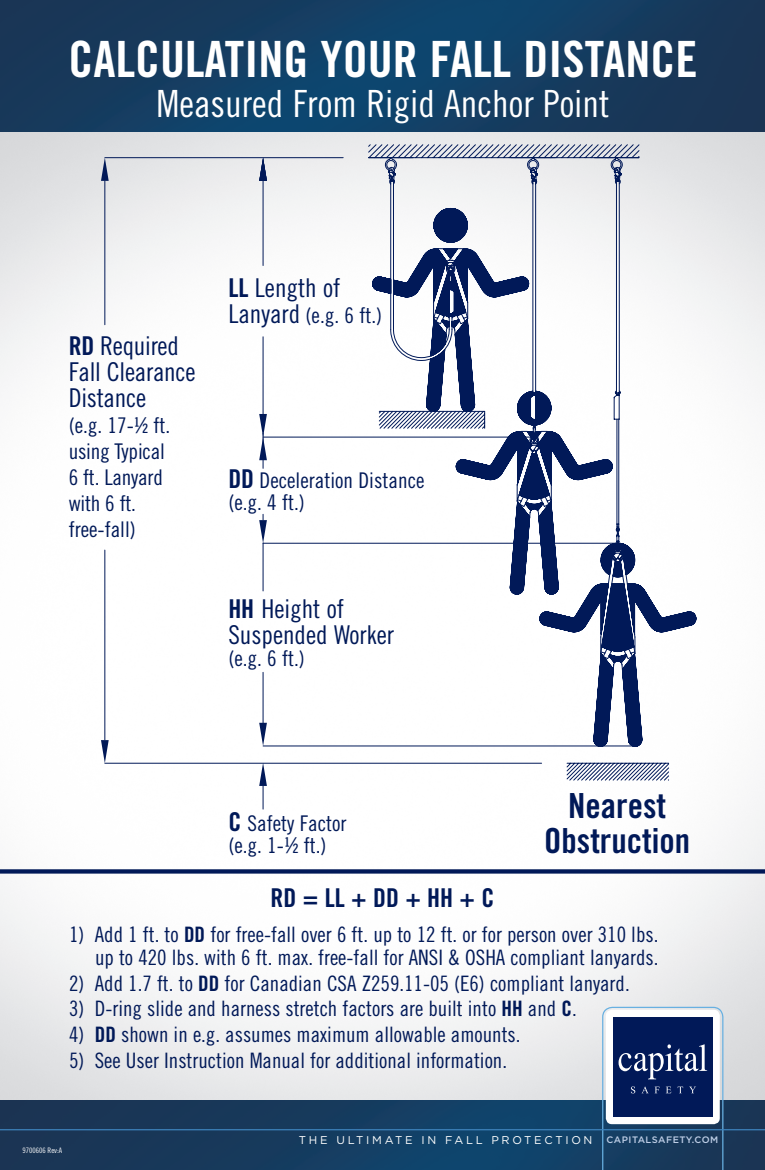
<style>
.page{position:relative;width:765px;height:1170px;background:#fff}
.page>*{position:absolute;margin:0;border:0;box-sizing:border-box;transform-origin:0 0}
.t1{font:50px "Trade Gothic LT Std Bd Cn 20";color:#fff}
.t2{font:37.5px "Trade Gothic LT Std Cn 18";color:#fff}
.t3{font:34.56px/34.6px "Trade Gothic LT Std Bd Cn 20";color:#011958;text-align:center}
.t4{font:25.94px/25.9px "Trade Gothic LT Std Cn 18";letter-spacing:-.01em;color:#011958}
.t5{font:25.94px "Trade Gothic LT Std Bd Cn 20";color:#011958}
.t6{font:21.62px "Trade Gothic LT Std Cn 18";color:#011958}
.t7{font:21.25px "Trade Gothic LT Std Cn 18";color:#011958}
.t8{font:11.25px "Gotham";letter-spacing:.24em;color:#fff}
.t9{font:500 9.38px "Gotham";letter-spacing:.05em;color:#becee6}
.t10{font:7.5px "Trade Gothic LT Std Cn 18";color:#fff}
.s1{font-family:"Trade Gothic LT Std Bd Cn 20"}
.s2{font-size:25.94px}
.s3{font-family:"Trade Gothic LT Std Bd Cn 20";font-size:25.94px}
</style>
<div class="page">
<div style="left:0;top:869px;width:765px;height:5px;background:#011958"></div>
<svg style="left:566px;top:157px;width:104px;height:624px"></svg>
<svg style="left:372px;top:158px;width:327px;height:591px"></svg>
<svg style="left:368px;top:144px;width:272px;height:434px"></svg>
<hr style="left:105px;top:763px;width:437px;height:1px;background:#011958">
<hr style="left:105px;top:157px;width:238px;height:1px;background:#011958">
<hr style="left:104px;top:550px;width:1px;height:190px;background:#011958">
<hr style="left:104px;top:181px;width:1px;height:144px;background:#011958">
<svg style="left:101px;top:740px;width:8px;height:23px"></svg>
<svg style="left:101px;top:158px;width:8px;height:23px"></svg>
<hr style="left:263px;top:437px;width:270px;height:1px;background:#011958">
<hr style="left:263px;top:543px;width:355px;height:1px;background:#011958">
<hr style="left:263px;top:433px;width:1px;height:35px;background:#011958">
<svg style="left:259px;top:514px;width:8px;height:29px"></svg>
<hr style="left:263px;top:746px;width:373px;height:1px;background:#011958">
<svg style="left:259px;top:723px;width:8px;height:23px"></svg>
<hr style="left:263px;top:181px;width:1px;height:85px;background:#011958">
<hr style="left:263px;top:672px;width:1px;height:68px;background:#011958">
<hr style="left:263px;top:337px;width:1px;height:79px;background:#011958">
<hr style="left:263px;top:543px;width:1px;height:48px;background:#011958">
<svg style="left:259px;top:158px;width:8px;height:23px"></svg>
<svg style="left:259px;top:763px;width:8px;height:46px"></svg>
<svg style="left:259px;top:414px;width:8px;height:46px"></svg>
<img style="left:0;top:0;width:765px;height:132px">
<img style="left:0;top:1100px;width:765px;height:70px">
<svg style="left:602px;top:1007px;width:121px;height:163px"></svg>
<hr style="left:0;top:1129px;width:765px;height:1px;background:#3d82bb">
<p class="t1" style="left:69px;top:28px;width:631px">CALCULATING YOUR FALL DISTANCE</p>
<p class="t2" style="left:157px;top:82px;width:455px">Measured From Rigid Anchor Point</p>
<p class="t4" style="left:69px;top:333px;width:128px"><span class="s1">RD</span> Required<br>Fall Clearance</p>
<p class="t4" style="left:69px;top:385px;width:79px">Distance</p>
<p class="t6" style="left:69px;top:413px;width:103px">(e.g. 17-½ ft.</p>
<p class="t6" style="left:69px;top:439px;width:98px">using Typical</p>
<p class="t6" style="left:69px;top:465px;width:96px">6 ft. Lanyard</p>
<p class="t6" style="left:69px;top:491px;width:69px">with 6 ft.</p>
<p class="t6" style="left:69px;top:516px;width:69px">free-fall)</p>
<p class="t4" style="left:228px;top:275px;width:114px"><span class="s1">LL</span> Length of</p>
<p class="t6" style="left:228px;top:303px;width:155px"><span class="s2">Lanyard</span> (e.g. 6 ft.)</p>
<p class="t6" style="left:228px;top:467px;width:198px"><span class="s3">DD</span> Deceleration Distance</p>
<p class="t6" style="left:228px;top:489px;width:78px">(e.g. 4 ft.)</p>
<p class="t4" style="left:228px;top:596px;width:117px"><span class="s1">HH</span> Height of</p>
<p class="t4" style="left:228px;top:621px;width:167px">Suspended Worker</p>
<p class="t6" style="left:228px;top:645px;width:78px">(e.g. 6 ft.)</p>
<p class="t6" style="left:228px;top:810px;width:120px"><span class="s3">C</span> Safety Factor</p>
<p class="t6" style="left:228px;top:832px;width:100px">(e.g. 1-½ ft.)</p>
<p class="t3" style="left:544px;top:788px;width:147px">Nearest<br>Obstruction</p>
<p class="t5" style="left:271px;top:882px;width:225px">RD = LL + DD + HH + C</p>
<p class="t7" style="left:69px;top:921px;width:591px">1) Add 1 ft. to <span class="s1">DD</span> for free-fall over 6 ft. up to 12 ft. or for person over 310 lbs.</p>
<p class="t7" style="left:95px;top:945px;width:565px">up to 420 lbs. with 6 ft. max. free-fall for ANSI &amp; OSHA compliant lanyards.</p>
<p class="t7" style="left:69px;top:970px;width:562px">2) Add 1.7 ft. to <span class="s1">DD</span> for Canadian CSA Z259.11-05 (E6) compliant lanyard.</p>
<p class="t7" style="left:69px;top:996px;width:509px">3) D-ring slide and harness stretch factors are built into <span class="s1">HH</span> and <span class="s1">C</span>.</p>
<p class="t7" style="left:69px;top:1022px;width:453px">4) <span class="s1">DD</span> shown in e.g. assumes maximum allowable amounts.</p>
<p class="t7" style="left:69px;top:1047px;width:440px">5) See User Instruction Manual for additional information.</p>
<p class="t10" style="left:22px;top:1145px;width:41px">9700606 Rev:A</p>
<p class="t8" style="left:299px;top:1132px;width:295px">THE ULTIMATE IN FALL PROTECTION</p>
<p class="t9" style="left:607px;top:1133px;width:113px">CAPITALSAFETY.COM</p>
</div>
